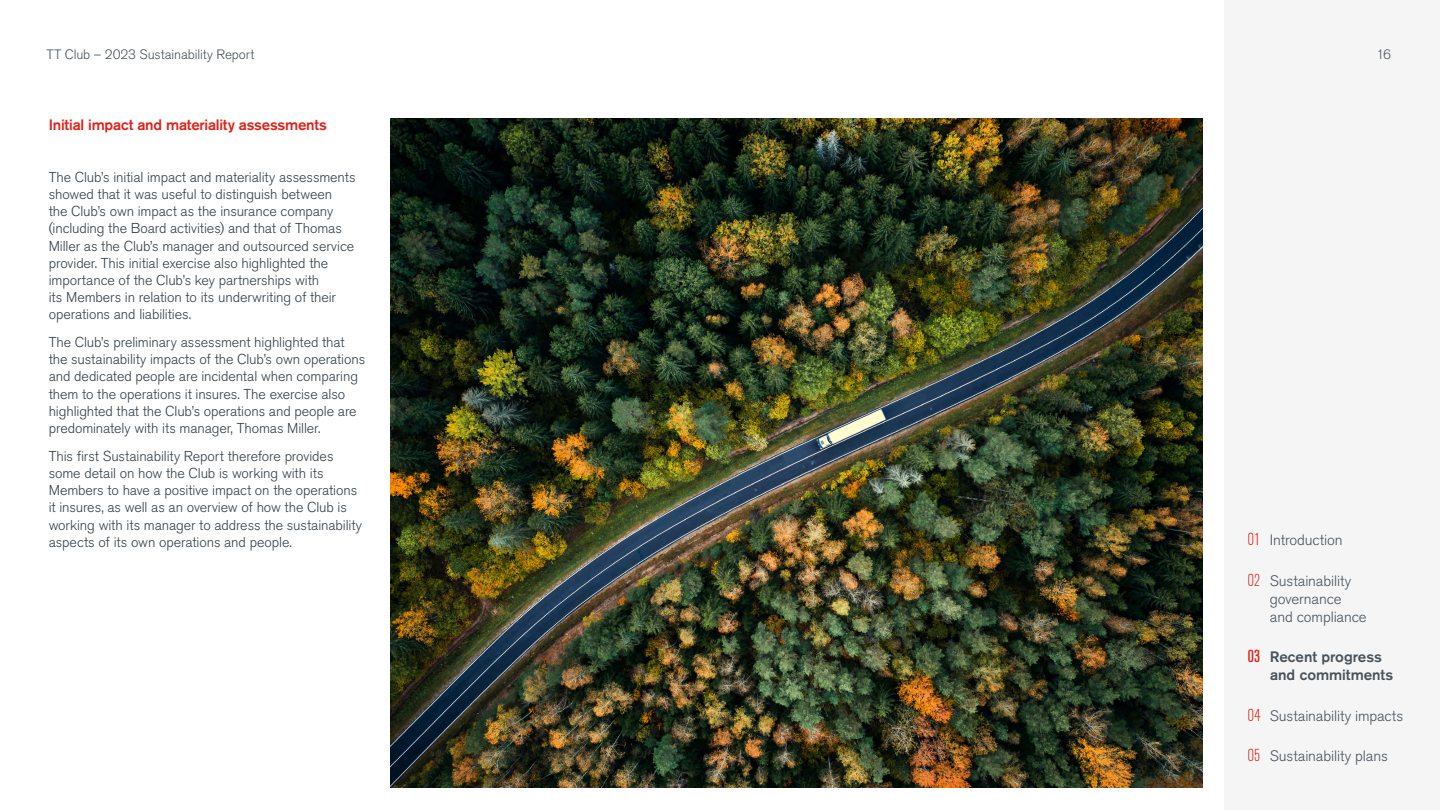
<style>
.page{position:relative;width:1440px;height:810px;background:#fff}
.page>*{position:absolute;margin:0;border:0;box-sizing:border-box;transform-origin:0 0}
.t1{font:300 15px/18px "Akzidenz Grotesk BE";letter-spacing:-.005em;color:#47525a}
.t2{font:500 15px "Akzidenz Grotesk BE";letter-spacing:-.015em;color:#e32118}
.t3{font:500 15px/18px "Akzidenz Grotesk BE";letter-spacing:-.005em;color:#47525a}
.t4{font:300 14.25px/17.1px "Akzidenz Grotesk BE";letter-spacing:-.005em;color:#333f48}
.t5{font:300 13.5px "Akzidenz Grotesk BE";letter-spacing:-.005em;color:#47525a}
.s1{font-stretch:condensed;font-size:17.25px;color:#e32118}
</style>
<div class="page">
<div style="left:1225px;top:0;width:215px;height:810px;background:#f5f5f6"></div>
<img style="left:390px;top:119px;width:812px;height:668px">
<p class="t5" style="left:46px;top:47px;width:210px">TT Club – 2023 Sustainability Report</p>
<p class="t5" style="left:1376px;top:47px;width:16px">16</p>
<p class="t2" style="left:49px;top:116px;width:280px">Initial impact and materiality assessments</p>
<p class="t4" style="left:49px;top:169px;width:308px">The Club’s initial impact and materiality assessments showed that it was useful to distinguish between<br>the Club’s own impact as the insurance company (including the Board activities) and that of Thomas Miller as the Club’s manager and outsourced service provider. This initial exercise also highlighted the importance of the Club’s key partnerships with<br>its Members in relation to its underwriting of their operations and liabilities.</p>
<p class="t4" style="left:49px;top:334px;width:318px">The Club’s preliminary assessment highlighted that the sustainability impacts of the Club’s own operations and dedicated people are incidental when comparing them to the operations it insures. The exercise also highlighted that the Club’s operations and people are predominately with its manager, Thomas Miller.</p>
<p class="t4" style="left:49px;top:448px;width:315px">This first Sustainability Report therefore provides some detail on how the Club is working with its Members to have a positive impact on the operations it insures, as well as an overview of how the Club is working with its manager to address the sustainability aspects of its own operations and people.</p>
<p class="t1" style="left:1248px;top:531px;width:96px"><span class="s1">01</span> Introduction</p>
<p class="t1" style="left:1270px;top:572px;width:98px;text-indent:-22px"><span class="s1">02</span> Sustainability governance and compliance</p>
<p class="t3" style="left:1270px;top:648px;width:125px;text-indent:-22px"><span class="s1">03</span> Recent progress and commitments</p>
<p class="t1" style="left:1248px;top:707px;width:157px"><span class="s1">04</span> Sustainability impacts</p>
<p class="t1" style="left:1248px;top:747px;width:142px"><span class="s1">05</span> Sustainability plans</p>
</div>
